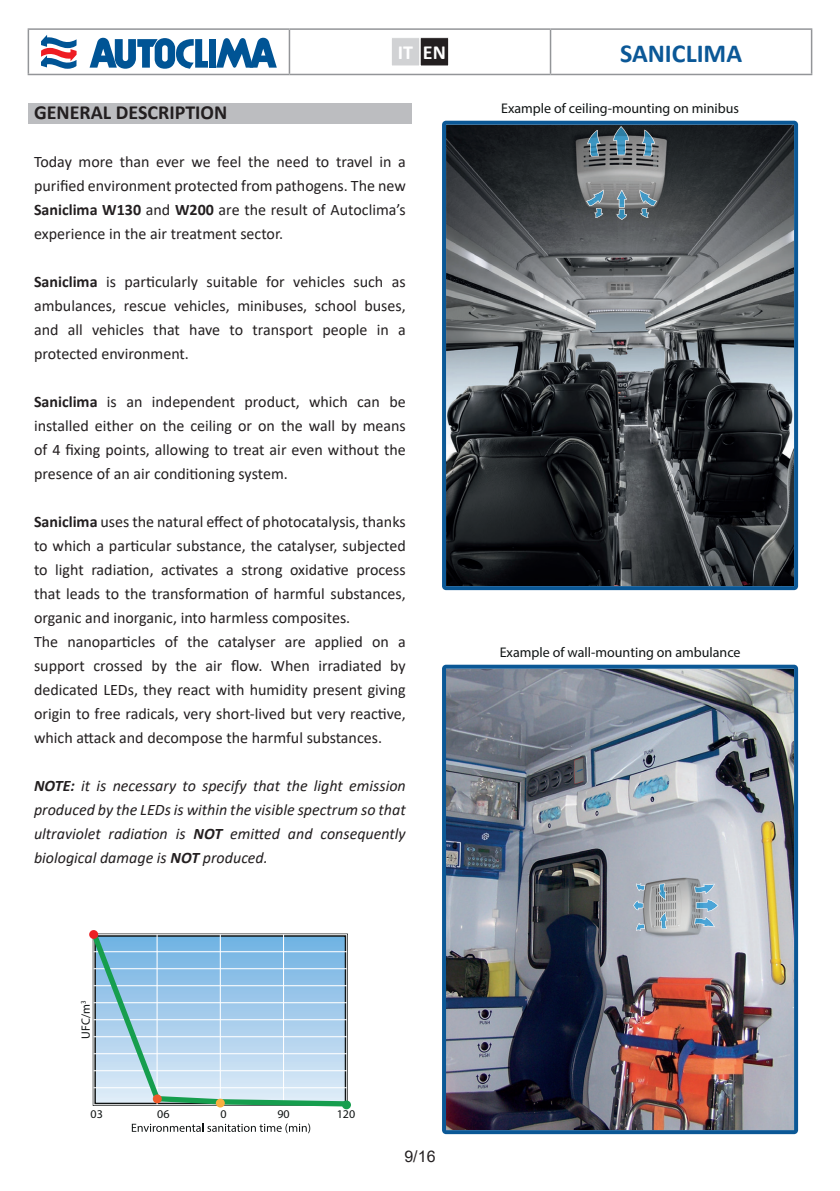
<style>
.page{position:relative;width:840px;height:1191px;background:#fff}
.page>*{position:absolute;margin:0;border:0;box-sizing:border-box;transform-origin:0 0}
.t1{font:700 26px "Calibri";color:#0b5897}
.t2{font:700 20px "Calibri";color:#231f20}
.t3{font:700 20px "Calibri";color:#fff}
.t4{font:16px/24px "Calibri";color:#231f20;text-align:justify}
.t5{font:italic 16px/24px "Calibri";color:#231f20;text-align:justify}
.t6{font:16px "Arial";color:#231f20}
.t7{font:14px "Myriad Pro";color:#101414}
.t8{font:12px "Myriad Pro";color:#101414}
.t9{font:11.8px "Myriad Pro";color:#101414}
.s1{font-weight:700}
</style>
<div class="page">
<hr style="left:28px;top:28px;width:261px;height:2px;background:#939598">
<hr style="left:28px;top:30px;width:1px;height:44px;background:#939598">
<hr style="left:289px;top:28px;width:261px;height:2px;background:#939598">
<hr style="left:288px;top:30px;width:2px;height:44px;background:#939598">
<hr style="left:550px;top:28px;width:261px;height:2px;background:#939598">
<hr style="left:549px;top:30px;width:2px;height:44px;background:#939598">
<hr style="left:810px;top:30px;width:1px;height:44px;background:#939598">
<hr style="left:28px;top:74px;width:261px;height:1px;background:#939598">
<hr style="left:289px;top:74px;width:261px;height:1px;background:#939598">
<hr style="left:550px;top:74px;width:261px;height:1px;background:#939598">
<svg style="left:41px;top:35px;width:35px;height:34px"></svg>
<svg style="left:89px;top:37px;width:119px;height:32px"></svg>
<div style="left:209px;top:39px;width:7px;height:29px;background:#005495"></div>
<svg style="left:216px;top:37px;width:61px;height:31px"></svg>
<div style="left:391px;top:38px;width:28px;height:28px;background:#d1d2d4"></div>
<div style="left:391px;top:37px;width:29px;height:29px;border:1px solid #fff"></div>
<div style="left:420px;top:38px;width:28px;height:28px;background:#231f20"></div>
<div style="left:420px;top:37px;width:28px;height:29px;border:1px solid #fff"></div>
<div style="left:28px;top:104px;width:383px;height:20px;background:#bcbdc0"></div>
<svg style="left:132px;top:1123px;width:178px;height:10px"></svg>
<svg style="left:92px;top:930px;width:258px;height:179px;background:#a7cbe1"></svg>
<div style="left:89px;top:930px;width:9px;height:9px;background:#ec2125;border-radius:50%"></div>
<div style="left:153px;top:1094px;width:9px;height:9px;background:#f15b2a;border-radius:50%"></div>
<div style="left:216px;top:1098px;width:9px;height:9px;background:#f9af40;border-radius:50%"></div>
<div style="left:342px;top:1100px;width:9px;height:9px;background:#169e4e;border-radius:50%"></div>
<svg style="left:442px;top:121px;width:355px;height:469px;background:#454c51"></svg>
<img style="left:442px;top:664px;width:355px;height:470px">
<p class="t3" style="left:397px;top:38px;width:49px">IT EN</p>
<h1 class="t1" style="left:619px;top:35px;width:123px">SANICLIMA</h1>
<p class="t2" style="left:34px;top:98px;width:195px">GENERAL DESCRIPTION</p>
<p class="t4" style="left:34px;top:149px;width:373px">Today more than ever we feel the need to travel in a purified environment protected from pathogens. The new <span class="s1">Saniclima W130</span> and <span class="s1">W200</span> are the result of Autoclima’s experience in the air treatment sector.</p>
<p class="t4" style="left:34px;top:269px;width:373px"><span class="s1">Saniclima</span> is particularly suitable for vehicles such as ambulances, rescue vehicles, minibuses, school buses, and all vehicles that have to transport people in a protected environment.</p>
<p class="t4" style="left:34px;top:389px;width:373px"><span class="s1">Saniclima</span> is an independent product, which can be installed either on the ceiling or on the wall by means of 4 fixing points, allowing to treat air even without the presence of an air conditioning system.</p>
<p class="t4" style="left:34px;top:509px;width:373px;text-align:left"><span class="s1">Saniclima</span> uses the natural effect of photocatalysis, thanks to which a particular substance, the catalyser, subjected to light radiation, activates a strong oxidative process that leads to the transformation of harmful substances, organic and inorganic, into harmless composites.<br>The nanoparticles of the catalyser are applied on a support crossed by the air flow. When irradiated by dedicated LEDs, they react with humidity present giving origin to free radicals, very short-lived but very reactive, which attack and decompose the harmful substances.</p>
<p class="t5" style="left:34px;top:773px;width:373px"><span class="s1">NOTE:</span> it is necessary to specify that the light emission produced by the LEDs is within the visible spectrum so that ultraviolet radiation is <span class="s1">NOT</span> emitted and consequently biological damage is <span class="s1">NOT</span> produced.</p>
<p class="t8" style="left:78px;top:1038px;width:39px;rotate:-90deg">UFC/m<sup>3</sup></p>
<p class="t9" style="left:90px;top:1107px;width:14px">03</p>
<p class="t9" style="left:157px;top:1107px;width:14px">06</p>
<p class="t9" style="left:220px;top:1107px;width:8px">0</p>
<p class="t9" style="left:277px;top:1107px;width:14px">90</p>
<p class="t9" style="left:336px;top:1107px;width:20px">120</p>
<p class="t6" style="left:404px;top:1145px;width:33px">9/16</p>
<p class="t7" style="left:501px;top:100px;width:239px">Example of ceiling-mounting on minibus</p>
<p class="t7" style="left:499px;top:644px;width:242px">Example of wall-mounting on ambulance</p>
</div>
